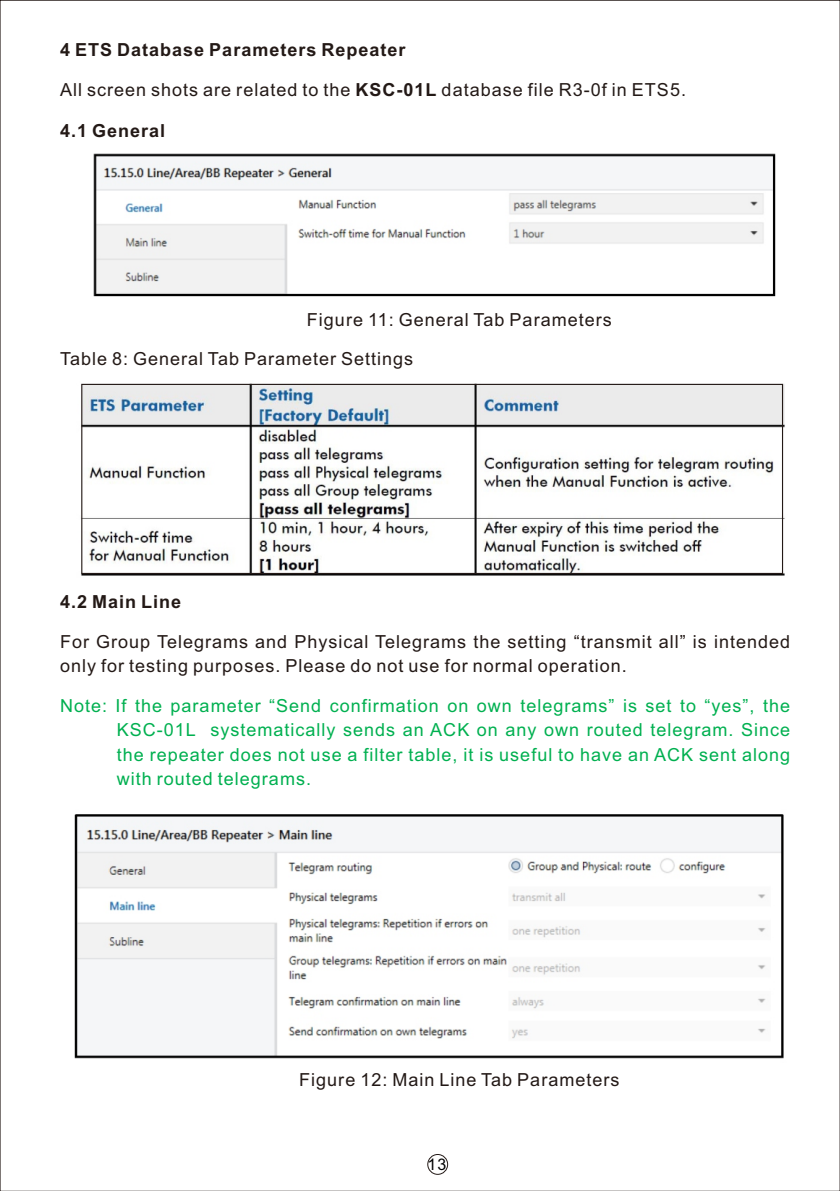
<style>
.page{position:relative;width:840px;height:1191px;background:#fff}
.page>*{position:absolute;margin:0;border:0;box-sizing:border-box;transform-origin:0 0}
.t1{font:18px/24.2px "Arial";letter-spacing:.055em;color:#231916}
.t2{font:18px/24.2px "Arial";letter-spacing:.055em;color:#00b050;text-align:justify}
.t3{font:700 18px "Arial";letter-spacing:.055em;color:#231916}
.t4{font:16px "Arial";color:#000}
.s1{font-weight:700}
</style>
<div class="page">
<div style="left:427px;top:1154px;width:20px;height:20px;border:1px solid #231916;border-radius:50%"></div>
<img style="left:93px;top:153px;width:683px;height:144px">
<img style="left:81px;top:383px;width:704px;height:193px">
<div style="left:81px;top:384px;width:701px;height:190px;border:1px solid #231916"></div>
<img style="left:74px;top:814px;width:710px;height:245px">
<p class="t3" style="left:60px;top:43px;width:347px">4 ETS Database Parameters Repeater</p>
<p class="t1" style="left:60px;top:80px;width:627px">All screen shots are related to the <span class="s1">KSC-01L</span> database file R3-0f in ETS5.</p>
<p class="t3" style="left:60px;top:123px;width:107px">4.1 General</p>
<p class="t1" style="left:307px;top:310px;width:306px">Figure 11: General Tab Parameters</p>
<p class="t1" style="left:60px;top:348px;width:354px">Table 8: General Tab Parameter Settings</p>
<p class="t3" style="left:60px;top:595px;width:123px">4.2 Main Line</p>
<p class="t1" style="left:60px;top:631px;width:731px">For Group Telegrams and Physical Telegrams the setting “transmit all” is intended only for testing purposes. Please do not use for normal operation.</p>
<p class="t2" style="left:117px;top:695px;width:674px;text-indent:-57px">Note: If the parameter “Send confirmation on own telegrams” is set to “yes”, the KSC-01L systematically sends an ACK on any own routed telegram. Since the repeater does not use a filter table, it is useful to have an ACK sent along with routed telegrams.</p>
<p class="t1" style="left:299px;top:1069px;width:321px">Figure 12: Main Line Tab Parameters</p>
<p class="t4" style="left:427px;top:1158px;width:20px">13</p>
</div>
